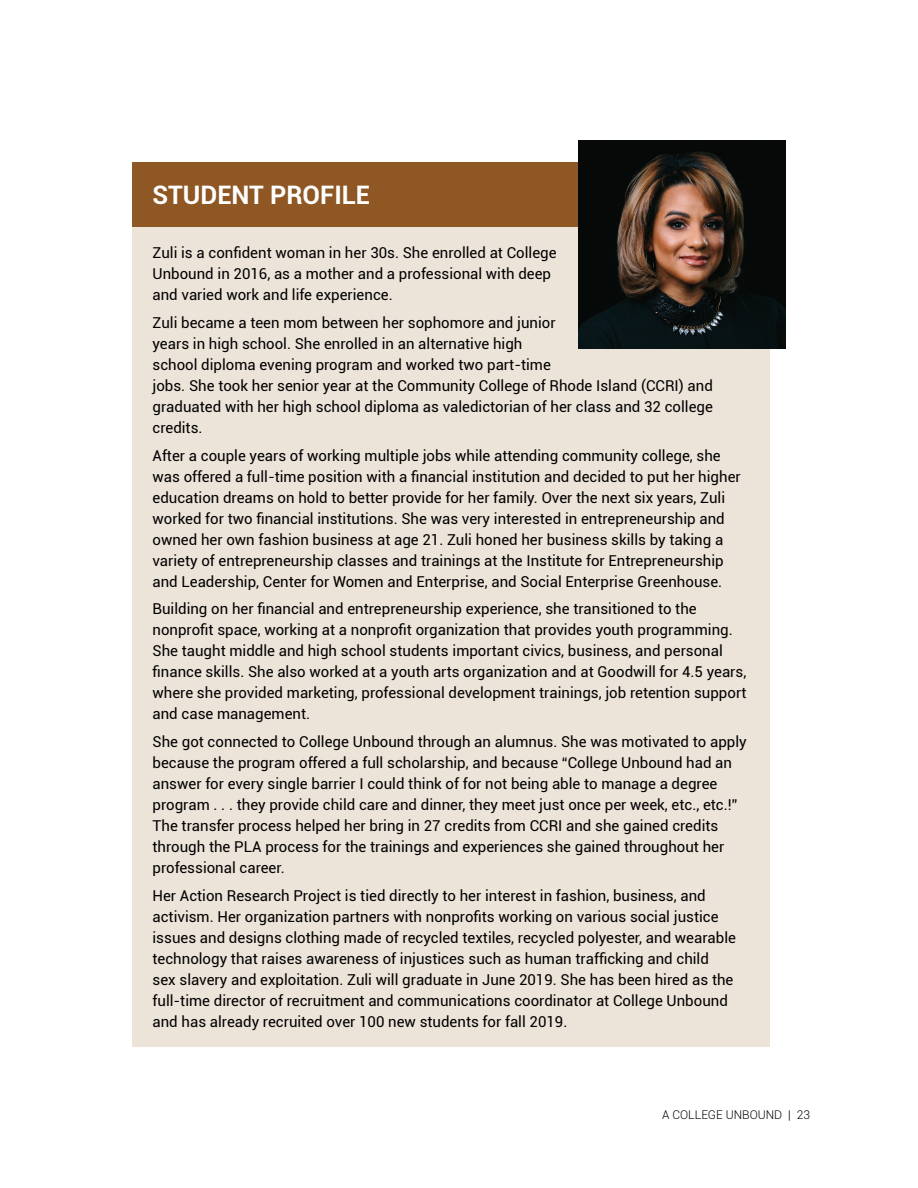
<style>
.page{position:relative;width:918px;height:1188px;background:#fff}
.page>*{position:absolute;margin:0;border:0;box-sizing:border-box;transform-origin:0 0}
.t1{font:700 25.5px "Roboto";color:#fff}
.t2{font:15px/21px "Roboto";color:#000}
.t3{font:300 12px "Roboto";color:#000}
</style>
<div class="page">
<div style="left:132px;top:163px;width:638px;height:884px;background:#ece3d9"></div>
<div style="left:132px;top:162px;width:643px;height:65px;background:#8e5723"></div>
<img style="left:578px;top:141px;width:208px;height:207px">
<h1 class="t1" style="left:153px;top:177px;width:219px">STUDENT PROFILE</h1>
<p class="t2" style="left:153px;top:242px;width:406px">Zuli is a confident woman in her 30s. She enrolled at College<br>Unbound in 2016, as a mother and a professional with deep and varied work and life experience.</p>
<p class="t2" style="left:153px;top:311px;width:562px">Zuli became a teen mom between her sophomore and junior<br>years in high school. She enrolled in an alternative high<br>school diploma evening program and worked two part-time<br>jobs. She took her senior year at the Community College of Rhode Island (CCRI) and graduated with her high school diploma as valedictorian of her class and 32 college credits.</p>
<p class="t2" style="left:153px;top:444px;width:590px">After a couple years of working multiple jobs while attending community college, she was offered a full-time position with a financial institution and decided to put her higher education dreams on hold to better provide for her family. Over the next six years, Zuli worked for two financial institutions. She was very interested in entrepreneurship and owned her own fashion business at age 21. Zuli honed her business skills by taking a variety of entrepreneurship classes and trainings at the Institute for Entrepreneurship and Leadership, Center for Women and Enterprise, and Social Enterprise Greenhouse.</p>
<p class="t2" style="left:153px;top:598px;width:595px">Building on her financial and entrepreneurship experience, she transitioned to the nonprofit space, working at a nonprofit organization that provides youth programming.<br>She taught middle and high school students important civics, business, and personal finance skills. She also worked at a youth arts organization and at Goodwill for 4.5 years, where she provided marketing, professional development trainings, job retention support and case management.</p>
<p class="t2" style="left:153px;top:731px;width:596px">She got connected to College Unbound through an alumnus. She was motivated to apply because the program offered a full scholarship, and because “College Unbound had an answer for every single barrier I could think of for not being able to manage a degree program . . . they provide child care and dinner, they meet just once per week, etc., etc.!” The transfer process helped her bring in 27 credits from CCRI and she gained credits through the PLA process for the trainings and experiences she gained throughout her professional career.</p>
<p class="t2" style="left:153px;top:884px;width:585px">Her Action Research Project is tied directly to her interest in fashion, business, and activism. Her organization partners with nonprofits working on various social justice issues and designs clothing made of recycled textiles, recycled polyester, and wearable technology that raises awareness of injustices such as human trafficking and child<br>sex slavery and exploitation. Zuli will graduate in June 2019. She has been hired as the full-time director of recruitment and communications coordinator at College Unbound and has already recruited over 100 new students for fall 2019.</p>
<p class="t3" style="left:662px;top:1106px;width:149px">A COLLEGE UNBOUND | 23</p>
</div>
